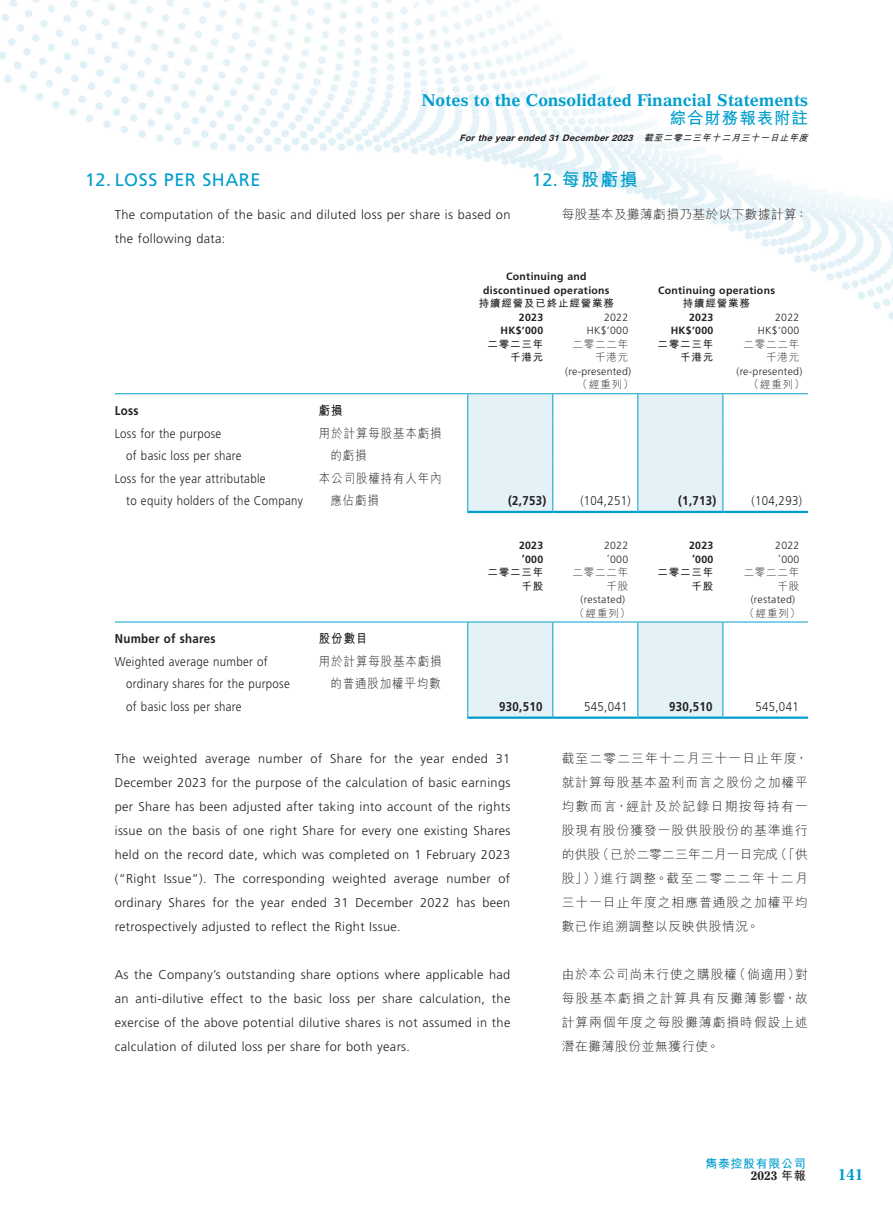
<style>
.page{position:relative;width:893px;height:1212px;background:#fff}
.page>*{position:absolute;margin:0;border:0;box-sizing:border-box;transform-origin:0 0}
.t1{font:18px "Frutiger LT Std";letter-spacing:.03em;color:#009ecd}
.t2{font:700 18px "M Hei HK";color:#009ecd}
.t3{font:700 16.5px "Gazette LT Std";letter-spacing:.005em;color:#009ecd}
.t4{font:700 16.5px "M Hei HK";letter-spacing:.055em;color:#009ecd}
.t5{font:700 15px "Gazette LT Std";color:#009ecd}
.t6{font:300 12.75px/24px "Frutiger LT Std";letter-spacing:.03em;color:#231f20;text-align:justify}
.t7{font:300 12.75px/24px "M Hei HK";letter-spacing:.075em;color:#231f20;text-align:justify}
.t8{font:300 12.75px/22.5px "Frutiger LT Std";letter-spacing:.03em;color:#231f20;scale:.9 1}
.t9{font:700 12.75px "Frutiger LT Std";letter-spacing:.03em;color:#231f20;scale:.9 1}
.t10{font:300 12.75px/22.5px "M Hei HK";letter-spacing:.075em;color:#231f20;scale:.9 1}
.t11{font:300 12.75px "M Hei HK";letter-spacing:.025em;color:#231f20}
.t12{font:700 12.75px "M Hei HK";letter-spacing:.08em;color:#231f20;scale:.9 1}
.t13{font:700 12px "M Hei HK";letter-spacing:.055em;color:#009ecd}
.t14{font:700 12px "Gazette LT Std";color:#231f20}
.t15{font:700 10.5px/13.5px "Frutiger LT Std";letter-spacing:.03em;color:#231f20;text-align:center}
.t16{font:300 10.5px "Frutiger LT Std";letter-spacing:.03em;color:#231f20}
.t17{font:300 10.5px "M Hei HK";letter-spacing:.08em;color:#231f20}
.t18{font:700 10.5px "M Hei HK";letter-spacing:.08em;color:#231f20}
.t19{font:italic 700 9px "Helvetica Neue LT Std";color:#231f20}
.s1{font-family:"M Hei HK"}
.s2{font-family:"Frutiger LT Std";font-weight:400}
</style>
<div class="page">
<img style="left:0;top:0;width:893px;height:716px">
<svg style="left:467px;top:394px;width:256px;height:119px"></svg>
<hr style="left:115px;top:393px;width:204px;height:1px;background:#009ecd">
<hr style="left:319px;top:393px;width:149px;height:1px;background:#009ecd">
<hr style="left:468px;top:393px;width:85px;height:1px;background:#009ecd">
<hr style="left:553px;top:393px;width:85px;height:1px;background:#009ecd">
<hr style="left:638px;top:393px;width:85px;height:1px;background:#009ecd">
<hr style="left:723px;top:393px;width:85px;height:1px;background:#009ecd">
<hr style="left:468px;top:511px;width:84px;height:2px;background:#009ecd">
<hr style="left:553px;top:511px;width:84px;height:2px;background:#009ecd">
<hr style="left:638px;top:511px;width:84px;height:2px;background:#009ecd">
<hr style="left:723px;top:511px;width:85px;height:2px;background:#009ecd">
<svg style="left:467px;top:623px;width:256px;height:96px"></svg>
<hr style="left:115px;top:622px;width:204px;height:1px;background:#009ecd">
<hr style="left:319px;top:622px;width:149px;height:1px;background:#009ecd">
<hr style="left:468px;top:622px;width:85px;height:1px;background:#009ecd">
<hr style="left:553px;top:622px;width:85px;height:1px;background:#009ecd">
<hr style="left:638px;top:622px;width:85px;height:1px;background:#009ecd">
<hr style="left:723px;top:622px;width:85px;height:1px;background:#009ecd">
<hr style="left:468px;top:716px;width:84px;height:3px;background:#009ecd">
<hr style="left:553px;top:716px;width:84px;height:3px;background:#009ecd">
<hr style="left:638px;top:716px;width:84px;height:3px;background:#009ecd">
<hr style="left:723px;top:716px;width:85px;height:3px;background:#009ecd">
<p class="t3" style="left:422px;top:89px;width:388px">Notes to the Consolidated Financial Statements</p>
<p class="t4" style="left:670px;top:106px;width:140px">綜合財務報表附註</p>
<p class="t19" style="left:460px;top:132px;width:353px">Forthe yearended 31 December2023 <span class="s1">截至二零二三年十二月三十一日止年度</span></p>
<h1 class="t2" style="left:532px;top:166px;width:107px"><span class="s2">12.</span> 每股虧損</h1>
<p class="t11" style="left:562px;top:207px;width:248px">每股基本及攤薄虧損乃基於以下數據計算：</p>
<h1 class="t1" style="left:85px;top:169px;width:177px">12. LOSS PER SHARE</h1>
<p class="t6" style="left:115px;top:202px;width:397px">The computation of the basic and diluted loss per share is based on the following data:</p>
<p class="t15" style="left:483px;top:270px;width:128px">Continuing and discontinued operations</p>
<p class="t15" style="left:658px;top:283px;width:119px">Continuing operations</p>
<p class="t9" style="left:115px;top:403px;width:28px">Loss</p>
<p class="t12" style="left:319px;top:401px;width:28px">虧損</p>
<p class="t8" style="left:126px;top:422px;width:130px;text-indent:-11px">Loss for the purpose<br>of basic loss per share</p>
<p class="t10" style="left:330px;top:421px;width:125px;text-indent:-11px">用於計算每股基本虧損的虧損</p>
<p class="t8" style="left:126px;top:467px;width:198px;text-indent:-11px">Loss for the year attributable<br>to equity holders of the Company</p>
<p class="t10" style="left:330px;top:466px;width:125px;text-indent:-11px">本公司股權持有人年內應佔虧損</p>
<p class="t9" style="left:115px;top:631px;width:114px">Number of shares</p>
<p class="t12" style="left:319px;top:629px;width:55px">股份數目</p>
<p class="t8" style="left:126px;top:650px;width:183px;text-indent:-11px">Weighted average number of ordinary shares for the purpose of basic loss per share</p>
<p class="t10" style="left:319px;top:650px;width:138px;text-align:right">用於計算每股基本虧損的普通股加權平均數</p>
<p class="t18" style="left:479px;top:296px;width:137px">持續經營及已終止經營業務</p>
<p class="t18" style="left:683px;top:296px;width:69px">持續經營業務</p>
<p class="t15" style="left:519px;top:310px;width:26px">2023</p>
<p class="t16" style="left:604px;top:311px;width:26px">2022</p>
<p class="t15" style="left:689px;top:310px;width:26px">2023</p>
<p class="t16" style="left:775px;top:311px;width:26px">2022</p>
<p class="t15" style="left:501px;top:324px;width:44px">HK$’000</p>
<p class="t16" style="left:587px;top:325px;width:43px">HK$’000</p>
<p class="t15" style="left:671px;top:324px;width:44px">HK$’000</p>
<p class="t16" style="left:758px;top:325px;width:43px">HK$’000</p>
<p class="t18" style="left:487px;top:336px;width:57px">二零二三年</p>
<p class="t17" style="left:572px;top:339px;width:57px">二零二二年</p>
<p class="t18" style="left:657px;top:336px;width:57px">二零二三年</p>
<p class="t17" style="left:744px;top:339px;width:57px">二零二二年</p>
<p class="t18" style="left:510px;top:350px;width:35px">千港元</p>
<p class="t17" style="left:595px;top:352px;width:35px">千港元</p>
<p class="t18" style="left:680px;top:350px;width:35px">千港元</p>
<p class="t17" style="left:766px;top:352px;width:35px">千港元</p>
<p class="t16" style="left:565px;top:365px;width:67px">(re-presented)</p>
<p class="t16" style="left:736px;top:365px;width:67px">(re-presented)</p>
<p class="t17" style="left:577px;top:379px;width:58px">（經重列）</p>
<p class="t17" style="left:748px;top:379px;width:58px">（經重列）</p>
<p class="t9" style="left:508px;top:493px;width:44px">(2,753)</p>
<p class="t8" style="left:580px;top:490px;width:58px">(104,251)</p>
<p class="t9" style="left:678px;top:493px;width:44px">(1,713)</p>
<p class="t8" style="left:751px;top:490px;width:58px">(104,293)</p>
<p class="t15" style="left:519px;top:539px;width:26px">2023</p>
<p class="t16" style="left:604px;top:539px;width:26px">2022</p>
<p class="t15" style="left:689px;top:539px;width:26px">2023</p>
<p class="t16" style="left:775px;top:539px;width:26px">2022</p>
<p class="t15" style="left:522px;top:552px;width:23px">‘000</p>
<p class="t16" style="left:607px;top:553px;width:23px">‘000</p>
<p class="t15" style="left:692px;top:552px;width:23px">‘000</p>
<p class="t16" style="left:778px;top:553px;width:23px">‘000</p>
<p class="t18" style="left:487px;top:564px;width:57px">二零二三年</p>
<p class="t17" style="left:572px;top:567px;width:57px">二零二二年</p>
<p class="t18" style="left:657px;top:564px;width:57px">二零二三年</p>
<p class="t17" style="left:744px;top:567px;width:57px">二零二二年</p>
<p class="t18" style="left:521px;top:578px;width:23px">千股</p>
<p class="t17" style="left:606px;top:580px;width:23px">千股</p>
<p class="t18" style="left:691px;top:578px;width:23px">千股</p>
<p class="t17" style="left:778px;top:580px;width:23px">千股</p>
<p class="t16" style="left:581px;top:593px;width:46px">(restated)</p>
<p class="t16" style="left:751px;top:593px;width:46px">(restated)</p>
<p class="t17" style="left:574px;top:607px;width:58px">（經重列）</p>
<p class="t17" style="left:744px;top:607px;width:58px">（經重列）</p>
<p class="t9" style="left:499px;top:699px;width:50px">930,510</p>
<p class="t8" style="left:584px;top:695px;width:50px">545,041</p>
<p class="t9" style="left:669px;top:699px;width:50px">930,510</p>
<p class="t8" style="left:755px;top:695px;width:50px">545,041</p>
<p class="t6" style="left:115px;top:747px;width:397px">The weighted average number of Share for the year ended 31<br>December 2023 for the purpose of the calculation of basic earnings per Share has been adjusted after taking into account of the rights issue on the basis of one right Share for every one existing Shares held on the record date, which was completed on 1 February 2023 (“Right Issue”). The corresponding weighted average number of ordinary Shares for the year ended 31 December 2022 has been retrospectively adjusted to reflect the Right Issue.</p>
<p class="t6" style="left:115px;top:963px;width:397px">As the Company’s outstanding share options where applicable had an anti-dilutive effect to the basic loss per share calculation, the exercise of the above potential dilutive shares is not assumed in the calculation of diluted loss per share for both years.</p>
<p class="t7" style="left:562px;top:746px;width:248px">截至二零二三年十二月三十一日止年度，就計算每股基本盈利而言之股份之加權平均數而言，經計及於記錄日期按每持有一股現有股份獲發一股供股股份的基準進行的供股（已於二零二三年二月一日完成（「供股」））進行調整。截至二零二二年十二月三十一日止年度之相應普通股之加權平均數已作追溯調整以反映供股情況。</p>
<p class="t7" style="left:562px;top:962px;width:248px">由於本公司尚未行使之購股權（倘適用）對每股基本虧損之計算具有反攤薄影響，故計算兩個年度之每股攤薄虧損時假設上述潛在攤薄股份並無獲行使。</p>
<p class="t13" style="left:705px;top:1155px;width:102px">雋泰控股有限公司</p>
<p class="t14" style="left:751px;top:1168px;width:57px">2023 <span class="s1">年報</span></p>
<p class="t5" style="left:838px;top:1165px;width:27px">141</p>
</div>
